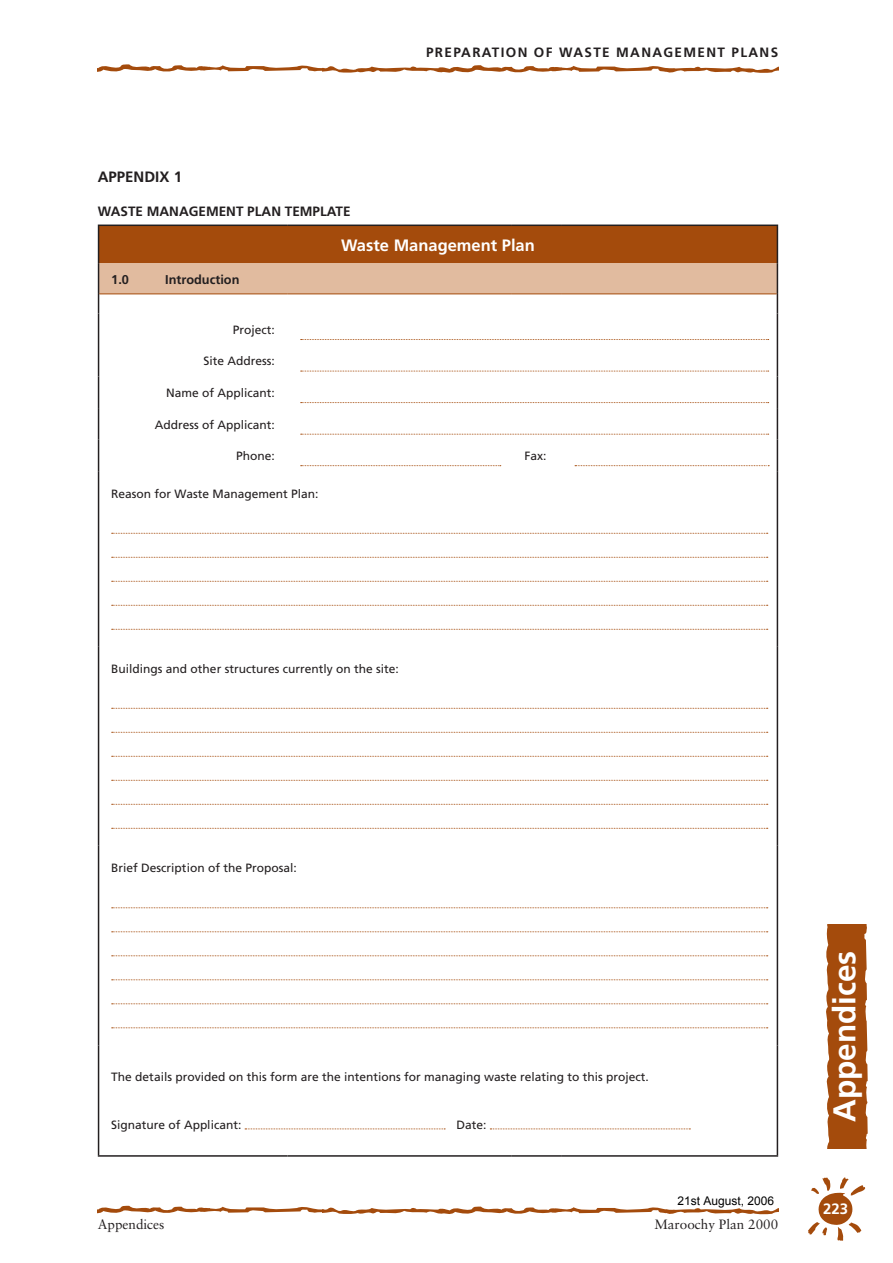
<style>
.page{position:relative;width:893px;height:1263px;background:#fff}
.page>*{position:absolute;margin:0;border:0;box-sizing:border-box;transform-origin:0 0}
.t1{font:700 31.5px "Frutiger";color:#fff}
.t2{font:700 16.5px "Frutiger";color:#fff}
.t3{font:700 15px "Frutiger";color:#231f20}
.t4{font:700 15px "Frutiger";color:#fff}
.t5{font:700 13.5px "Frutiger";letter-spacing:.1em;color:#231f20}
.t6{font:13.5px "Sabon";color:#231f20}
.t7{font:700 12.75px "Frutiger";color:#231f20}
.t8{font:12px "Frutiger";color:#231f20}
.t9{font:12px "Arial";color:#000}
</style>
<div class="page">
<svg style="left:826px;top:924px;width:42px;height:225px;background:#aa581e"></svg>
<svg style="left:98px;top:1205px;width:680px;height:10px"></svg>
<svg style="left:98px;top:64px;width:680px;height:9px"></svg>
<svg style="left:808px;top:1177px;width:57px;height:64px"></svg>
<div style="left:99px;top:225px;width:678px;height:39px;background:#a44b0c"></div>
<div style="left:99px;top:264px;width:678px;height:30px;background:#e1bb9f"></div>
<hr style="left:98px;top:225px;width:190px;height:1px;background:#231f20">
<hr style="left:98px;top:226px;width:1px;height:38px;background:#231f20">
<hr style="left:288px;top:225px;width:224px;height:1px;background:#231f20">
<hr style="left:512px;top:225px;width:50px;height:1px;background:#231f20">
<hr style="left:562px;top:225px;width:216px;height:1px;background:#231f20">
<hr style="left:777px;top:226px;width:1px;height:38px;background:#231f20">
<hr style="left:98px;top:264px;width:1px;height:30px;background:#231f20">
<hr style="left:777px;top:264px;width:1px;height:30px;background:#231f20">
<svg style="left:98px;top:294px;width:1px;height:19px"></svg>
<svg style="left:777px;top:294px;width:1px;height:19px"></svg>
<hr style="left:98px;top:313px;width:1px;height:32px;background:#231f20">
<hr style="left:777px;top:313px;width:1px;height:32px;background:#231f20">
<hr style="left:98px;top:345px;width:1px;height:31px;background:#231f20">
<hr style="left:777px;top:345px;width:1px;height:31px;background:#231f20">
<hr style="left:98px;top:376px;width:1px;height:32px;background:#231f20">
<hr style="left:777px;top:376px;width:1px;height:32px;background:#231f20">
<hr style="left:98px;top:408px;width:1px;height:32px;background:#231f20">
<hr style="left:777px;top:408px;width:1px;height:32px;background:#231f20">
<hr style="left:98px;top:440px;width:1px;height:31px;background:#231f20">
<hr style="left:777px;top:440px;width:1px;height:31px;background:#231f20">
<hr style="left:98px;top:471px;width:1px;height:175px;background:#231f20">
<hr style="left:777px;top:471px;width:1px;height:175px;background:#231f20">
<hr style="left:98px;top:646px;width:1px;height:200px;background:#231f20">
<hr style="left:777px;top:646px;width:1px;height:200px;background:#231f20">
<hr style="left:98px;top:846px;width:1px;height:199px;background:#231f20">
<hr style="left:777px;top:846px;width:1px;height:199px;background:#231f20">
<hr style="left:98px;top:1045px;width:1px;height:110px;background:#231f20">
<hr style="left:777px;top:1045px;width:1px;height:110px;background:#231f20">
<hr style="left:98px;top:1155px;width:190px;height:2px;background:#231f20">
<hr style="left:288px;top:1155px;width:224px;height:2px;background:#231f20">
<hr style="left:512px;top:1155px;width:50px;height:2px;background:#231f20">
<hr style="left:562px;top:1155px;width:216px;height:2px;background:#231f20">
<hr style="left:99px;top:294px;width:189px;height:1px;background:#a44b0c">
<hr style="left:288px;top:294px;width:224px;height:1px;background:#a44b0c">
<hr style="left:512px;top:294px;width:50px;height:1px;background:#a44b0c">
<hr style="left:562px;top:294px;width:215px;height:1px;background:#a44b0c">
<svg style="left:301px;top:339px;width:468px;height:1px"></svg>
<svg style="left:301px;top:371px;width:468px;height:1px"></svg>
<svg style="left:301px;top:402px;width:468px;height:1px"></svg>
<svg style="left:301px;top:434px;width:468px;height:1px"></svg>
<svg style="left:301px;top:465px;width:200px;height:1px"></svg>
<svg style="left:575px;top:465px;width:194px;height:1px"></svg>
<svg style="left:112px;top:533px;width:656px;height:1px"></svg>
<svg style="left:112px;top:557px;width:656px;height:1px"></svg>
<svg style="left:112px;top:581px;width:656px;height:1px"></svg>
<svg style="left:112px;top:605px;width:656px;height:1px"></svg>
<svg style="left:112px;top:629px;width:656px;height:1px"></svg>
<svg style="left:112px;top:708px;width:656px;height:1px"></svg>
<svg style="left:112px;top:732px;width:656px;height:1px"></svg>
<svg style="left:112px;top:756px;width:656px;height:1px"></svg>
<svg style="left:112px;top:780px;width:656px;height:1px"></svg>
<svg style="left:112px;top:804px;width:656px;height:1px"></svg>
<svg style="left:112px;top:828px;width:656px;height:1px"></svg>
<svg style="left:112px;top:907px;width:656px;height:1px"></svg>
<svg style="left:112px;top:931px;width:656px;height:1px"></svg>
<svg style="left:112px;top:955px;width:656px;height:1px"></svg>
<svg style="left:112px;top:979px;width:656px;height:1px"></svg>
<svg style="left:112px;top:1003px;width:656px;height:1px"></svg>
<svg style="left:112px;top:1027px;width:656px;height:1px"></svg>
<svg style="left:245px;top:1128px;width:200px;height:1px"></svg>
<svg style="left:490px;top:1128px;width:200px;height:1px"></svg>
<p class="t5" style="left:426px;top:45px;width:354px">PREPARATION OF WASTE MANAG EM ENT PLANS</p>
<p class="t3" style="left:98px;top:168px;width:21px">APPEN</p>
<p class="t3" style="left:144px;top:168px;width:39px">DIX 1</p>
<p class="t5" style="left:98px;top:203px;width:31px">WASTE</p>
<p class="t5" style="left:147px;top:203px;width:81px">MANAGEMENT</p>
<p class="t5" style="left:247px;top:203px;width:97px">PLANTE MPLATE</p>
<h2 class="t2" style="left:341px;top:236px;width:195px">WASTE MANAGEMENT PLAN</h2>
<p class="t7" style="left:111px;top:272px;width:39px">1.0 I</p>
<p class="t7" style="left:169px;top:272px;width:72px">NTRODUCTION</p>
<p class="t8" style="left:233px;top:323px;width:44px">Project:</p>
<p class="t8" style="left:203px;top:354px;width:73px">Site Address:</p>
<p class="t8" style="left:166px;top:386px;width:110px">Name of Applicant:</p>
<p class="t8" style="left:155px;top:417px;width:122px">Address of Applicant:</p>
<p class="t8" style="left:236px;top:449px;width:40px">Phone:</p>
<p class="t8" style="left:525px;top:449px;width:24px">Fax:</p>
<p class="t8" style="left:111px;top:486px;width:209px">Reason for Waste Management Plan:</p>
<p class="t8" style="left:111px;top:661px;width:289px">Buildings and other structures currently on the site:</p>
<p class="t8" style="left:111px;top:861px;width:187px">Brief Description of the Proposal:</p>
<p class="t8" style="left:111px;top:1070px;width:539px">The details provided on this form are the intentions for managing waste relating to this project.</p>
<p class="t8" style="left:111px;top:1118px;width:132px">Signature of Applicant:</p>
<p class="t8" style="left:456px;top:1118px;width:32px">Date:</p>
<p class="t9" style="left:677px;top:1193px;width:98px">21st August, 2006</p>
<p class="t6" style="left:98px;top:1216px;width:68px">Appendices</p>
<p class="t6" style="left:654px;top:1216px;width:125px">Maroochy Plan 2000</p>
<h1 class="t1" style="left:826px;top:1122px;width:173px;rotate:-90deg">APPENDICES</h1>
<p class="t4" style="left:823px;top:1200px;width:27px">223</p>
</div>
